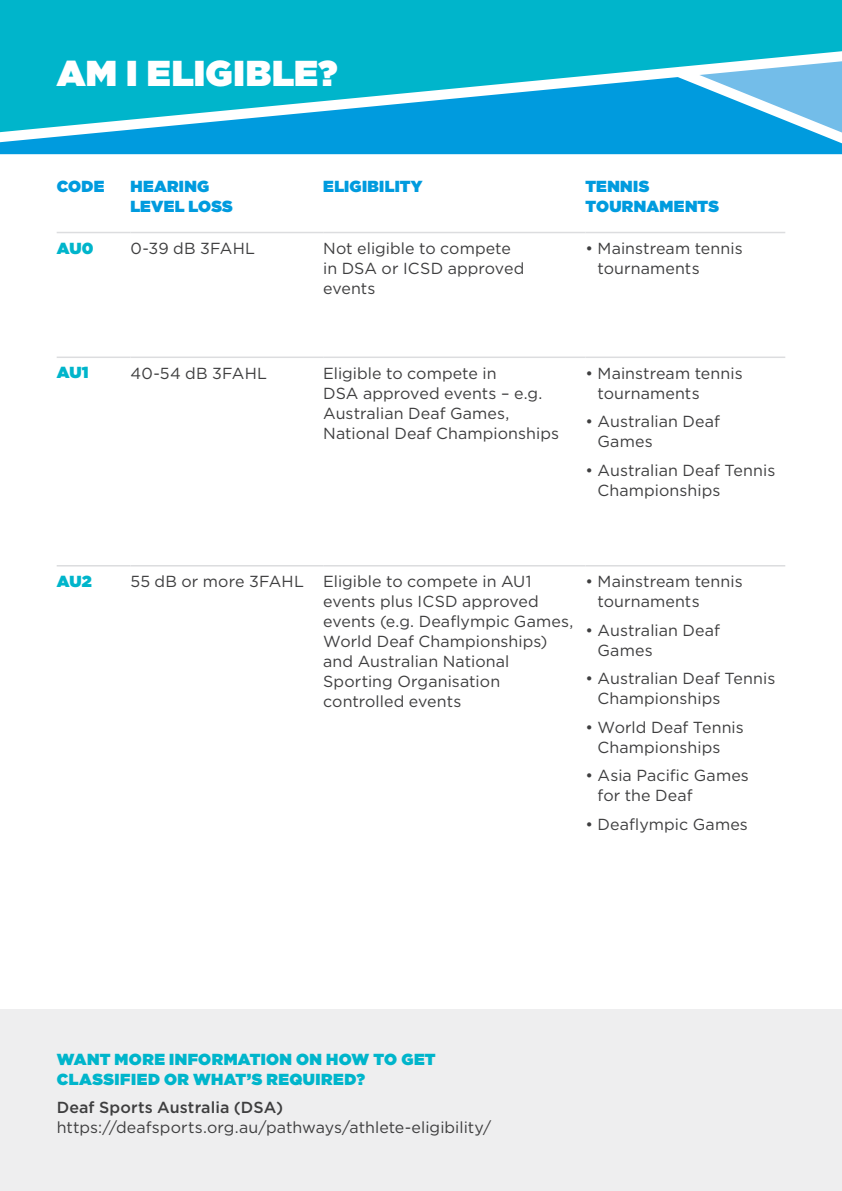
<style>
.page{position:relative;width:842px;height:1191px;background:#fff}
.page>*{position:absolute;margin:0;border:0;box-sizing:border-box;transform-origin:0 0}
.t1{font:900 36px "Gotham HTF";letter-spacing:.015em;color:#fff}
.t2{font:16px/20px "Gotham HTF";letter-spacing:.005em;color:#3e3e3f}
.t3{font:900 16px/20px "Gotham HTF";letter-spacing:.025em;color:#00b5cb}
.t4{font:900 16px/20px "Gotham HTF";letter-spacing:.02em;color:#009bde}
.t5{font:500 16px "Gotham HTF";letter-spacing:.01em;color:#3e3e3f}
</style>
<div class="page">
<div style="left:0;top:0;width:842px;height:44px;background:#00b5cb"></div>
<svg style="left:0;top:44px;width:842px;height:107px;background:#17b2d6"></svg>
<svg style="left:664px;top:55px;width:178px;height:99px"></svg>
<div style="left:0;top:1009px;width:842px;height:182px;background:#eeeeef"></div>
<hr style="left:57px;top:565px;width:73px;height:1px;background:#dcdddf">
<hr style="left:130px;top:565px;width:193px;height:1px;background:#dcdddf">
<hr style="left:323px;top:565px;width:262px;height:1px;background:#dcdddf">
<hr style="left:585px;top:565px;width:200px;height:1px;background:#dcdddf">
<hr style="left:57px;top:356px;width:73px;height:2px;background:#dcdddf">
<hr style="left:130px;top:356px;width:193px;height:2px;background:#dcdddf">
<hr style="left:323px;top:356px;width:262px;height:2px;background:#dcdddf">
<hr style="left:585px;top:356px;width:200px;height:2px;background:#dcdddf">
<hr style="left:57px;top:232px;width:73px;height:1px;background:#dcdddf">
<hr style="left:130px;top:232px;width:193px;height:1px;background:#dcdddf">
<hr style="left:323px;top:232px;width:262px;height:1px;background:#dcdddf">
<hr style="left:585px;top:232px;width:200px;height:1px;background:#dcdddf">
<h1 class="t1" style="left:57px;top:53px;width:282px">AM I ELIGIBLE?</h1>
<p class="t4" style="left:57px;top:176px;width:49px">CODE</p>
<p class="t4" style="left:130px;top:176px;width:104px">HEARING<br>LEVEL LOSS</p>
<p class="t4" style="left:323px;top:176px;width:101px">ELIGIBILITY</p>
<p class="t4" style="left:585px;top:176px;width:135px">TENNIS<br>TOURNAMENTS</p>
<p class="t3" style="left:57px;top:238px;width:38px">AU0</p>
<p class="t2" style="left:130px;top:238px;width:126px">0-39 dB 3FAHL</p>
<p class="t2" style="left:323px;top:238px;width:203px">Not eligible to compete in DSA or ICSD approved events</p>
<p class="t2" style="left:597px;top:238px;width:147px;text-indent:-12px">• Mainstream tennis tournaments</p>
<p class="t3" style="left:57px;top:362px;width:34px">AU1</p>
<p class="t2" style="left:130px;top:363px;width:138px">40-54 dB 3FAHL</p>
<p class="t2" style="left:323px;top:363px;width:237px">Eligible to compete in<br>DSA approved events – e.g.<br>Australian Deaf Games,<br>National Deaf Championships</p>
<p class="t2" style="left:597px;top:363px;width:147px;text-indent:-12px">• Mainstream tennis tournaments</p>
<p class="t2" style="left:597px;top:411px;width:124px;text-indent:-12px">• Australian Deaf<br>Games</p>
<p class="t2" style="left:597px;top:460px;width:179px;text-indent:-12px">• Australian Deaf Tennis<br>Championships</p>
<p class="t3" style="left:57px;top:571px;width:37px">AU2</p>
<p class="t2" style="left:323px;top:571px;width:252px;text-indent:-193px">55 dB or more 3FAHL Eligible to compete in AU1 events plus ICSD approved events (e.g. Deaflympic Games,<br>World Deaf Championships) and Australian National<br>Sporting Organisation controlled events</p>
<p class="t2" style="left:597px;top:571px;width:147px;text-indent:-12px">• Mainstream tennis tournaments</p>
<p class="t2" style="left:597px;top:619px;width:124px;text-indent:-12px">• Australian Deaf<br>Games</p>
<p class="t2" style="left:597px;top:668px;width:179px;text-indent:-12px">• Australian Deaf Tennis<br>Championships</p>
<p class="t2" style="left:597px;top:716px;width:148px;text-indent:-12px">• World Deaf Tennis<br>Championships</p>
<p class="t2" style="left:597px;top:765px;width:153px;text-indent:-12px">• Asia Pacific Games for the Deaf</p>
<p class="t2" style="left:585px;top:813px;width:164px">• Deaflympic Games</p>
<p class="t3" style="left:57px;top:1049px;width:380px">WANT MORE INFORMATION ON HOW TO GET<br>CLASSIFIED OR WHAT’S REQUIRED?</p>
<p class="t5" style="left:57px;top:1098px;width:228px">Deaf Sports Australia (DSA)</p>
<p class="t2" style="left:57px;top:1117px;width:436px">https://deafsports.org.au/pathways/athlete-eligibility/</p>
</div>
